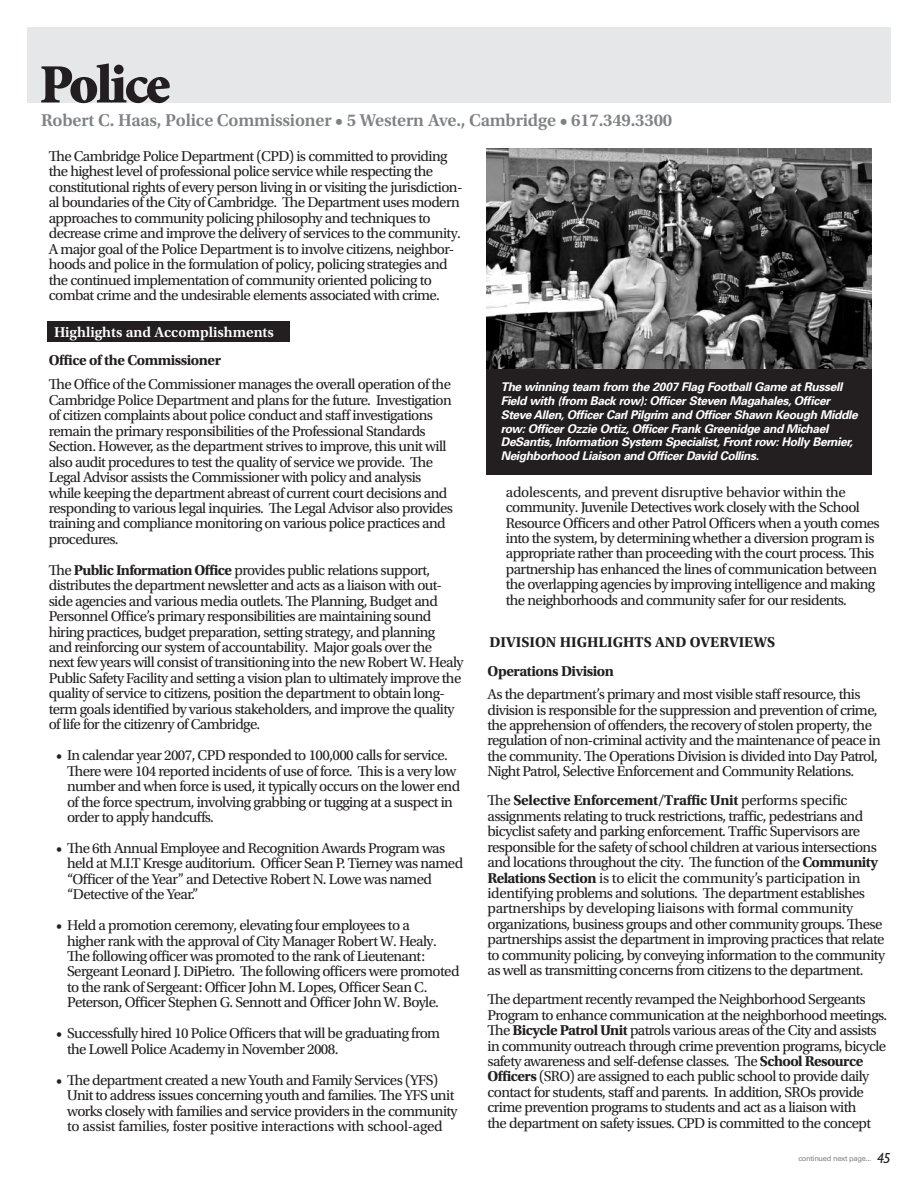
<style>
.page{position:relative;width:918px;height:1188px;background:#fff}
.page>*{position:absolute;margin:0;border:0;box-sizing:border-box;transform-origin:0 0}
.t1{font:900 55.5px "Minion Std";letter-spacing:-.04em;color:#231f20}
.t2{font:600 18px "Utopia Std";letter-spacing:-.01em;color:#808285}
.t3{font:15px/15.5px "Utopia Std";letter-spacing:-.04em;color:#231f20}
.t4{font:700 15px/29px "Utopia Std";color:#231f20}
.t5{font:600 15px "Utopia Std";color:#fff}
.t6{font:700 15px "Utopia Std";letter-spacing:-.025em;color:#231f20}
.t7{font:italic 14.7px "Gill Sans";color:#231f20}
.t8{font:italic 700 12px/13.8px "Univers";letter-spacing:-.03em;color:#fff}
.t9{font:7.5px "Univers";letter-spacing:-.04em;color:#808285}
.s1{font-weight:700}
</style>
<div class="page">
<div style="left:27px;top:27px;width:864px;height:76px;background:#e6e7e9"></div>
<img style="left:486px;top:148px;width:386px;height:221px">
<div style="left:486px;top:369px;width:386px;height:105px;background:#231f20"></div>
<div style="left:47px;top:321px;width:243px;height:20px;background:#231f20"></div>
<h1 class="t1" style="left:39px;top:57px;width:133px">Police</h1>
<p class="t2" style="left:41px;top:110px;width:633px">Robert C. Haas, Police Commissioner • 5 Western Ave., Cambridge • 617.349.3300</p>
<p class="t3" style="left:49px;top:149px;width:415px">The Cambridge Police Department (CPD) is committed to providing the highest level of professional police service while respecting the constitutional rights of every person living in or visiting the jurisdiction&shy;al boundaries of the City of Cambridge. The Department uses modern approaches to community policing philosophy and techniques to decrease crime and improve the delivery of services to the community.<br>A major goal of the Police Department is to involve citizens, neighbor&shy;hoods and police in the formulation of policy, policing strategies and the continued implementation of community oriented policing to combat crime and the undesirable elements associated with crime.</p>
<p class="t5" style="left:54px;top:323px;width:221px">Highlights and Accomplishments</p>
<p class="t6" style="left:49px;top:351px;width:174px">Office of the Commissioner</p>
<p class="t3" style="left:49px;top:377px;width:406px">The Office of the Commissioner manages the overall operation of the Cambridge Police Department and plans for the future. Investigation of citizen complaints about police conduct and staff investigations remain the primary responsibilities of the Professional Standards Section. However, as the department strives to improve, this unit will also audit procedures to test the quality of service we provide. The Legal Advisor assists the Commissioner with policy and analysis while keeping the department abreast of current court decisions and responding to various legal inquiries. The Legal Advisor also provides training and compliance monitoring on various police practices and procedures.</p>
<p class="t3" style="left:49px;top:562px;width:416px">The <span class="s1">Public Information Office</span> provides public relations support, distributes the department newsletter and acts as a liaison with out&shy;side agencies and various media outlets. The Planning, Budget and Personnel Office’s primary responsibilities are maintaining sound hiring practices, budget preparation, setting strategy, and planning<br>and reinforcing our system of accountability. Major goals over the<br>next few years will consist of transitioning into the new Robert W. Healy Public Safety Facility and setting a vision plan to ultimately improve the quality of service to citizens, position the department to obtain long&shy;term goals identified by various stakeholders, and improve the quality of life for the citizenry of Cambridge.</p>
<p class="t3" style="left:67px;top:748px;width:395px;text-indent:-11px">• In calendar year 2007, CPD responded to 100,000 calls for service.<br>There were 104 reported incidents of use of force. This is a very low number and when force is used, it typically occurs on the lower end of the force spectrum, involving grabbing or tugging at a suspect in order to apply handcuffs.</p>
<p class="t3" style="left:67px;top:841px;width:398px;text-indent:-11px">• The 6th Annual Employee and Recognition Awards Program was held at M.I.T Kresge auditorium. Officer Sean P. Tierney was named “Officer of the Year” and Detective Robert N. Lowe was named “Detective of the Year.”</p>
<p class="t3" style="left:67px;top:918px;width:394px;text-indent:-11px">• Held a promotion ceremony, elevating four employees to a<br>higher rank with the approval of City Manager Robert W. Healy.<br>The following officer was promoted to the rank of Lieutenant:<br>Sergeant Leonard J. DiPietro. The following officers were promoted to the rank of Sergeant: Officer John M. Lopes, Officer Sean C.<br>Peterson, Officer Stephen G. Sennott and Officer John W. Boyle.</p>
<p class="t3" style="left:67px;top:1026px;width:375px;text-indent:-11px">• Successfully hired 10 Police Officers that will be graduating from the Lowell Police Academy in November 2008.</p>
<p class="t3" style="left:67px;top:1072px;width:392px;text-indent:-11px">• The department created a new Youth and Family Services (YFS)<br>Unit to address issues concerning youth and families. The YFS unit works closely with families and service providers in the community to assist families, foster positive interactions with school-aged</p>
<p class="t8" style="left:501px;top:379px;width:359px">The winning team from the 2007 Flag Football Game at Russell Field with (from Back row): Officer Steven Magahales, Officer Steve Allen, Officer Carl Pilgrim and Officer Shawn Keough Middle row: Officer Ozzie Ortiz, Officer Frank Greenidge and Michael DeSantis, Information System Specialist, Front row: Holly Bernier, Neighborhood Liaison and Officer David Collins.</p>
<p class="t3" style="left:506px;top:484px;width:375px">adolescents, and prevent disruptive behavior within the community. Juvenile Detectives work closely with the School Resource Officers and other Patrol Officers when a youth comes into the system, by determining whether a diversion program is appropriate rather than proceeding with the court process. This partnership has enhanced the lines of communication between the overlapping agencies by improving intelligence and making the neighborhoods and community safer for our residents.</p>
<p class="t4" style="left:488px;top:628px;width:289px">DIVISION HIGHLIGHTS AND OVERVIEWS<br>Operations Division</p>
<p class="t3" style="left:488px;top:687px;width:395px">As the department’s primary and most visible staff resource, this division is responsible for the suppression and prevention of crime, the apprehension of offenders, the recovery of stolen property, the regulation of non-criminal activity and the maintenance of peace in the community. The Operations Division is divided into Day Patrol, Night Patrol, Selective Enforcement and Community Relations.</p>
<p class="t3" style="left:487px;top:793px;width:399px">The <span class="s1">Selective Enforcement/Traffic Unit</span> performs specific assignments relating to truck restrictions, traffic, pedestrians and bicyclist safety and parking enforcement. Traffic Supervisors are responsible for the safety of school children at various intersections and locations throughout the city. The function of the <span class="s1">Community Relations Section</span> is to elicit the community’s participation in identifying problems and solutions. The department establishes partnerships by developing liaisons with formal community organizations, business groups and other community groups. These partnerships assist the department in improving practices that relate to community policing, by conveying information to the community as well as transmitting concerns from citizens to the department.</p>
<p class="t3" style="left:487px;top:992px;width:401px">The department recently revamped the Neighborhood Sergeants Program to enhance communication at the neighborhood meetings.<br>The <span class="s1">Bicycle Patrol Unit</span> patrols various areas of the City and assists in community outreach through crime prevention programs, bicycle safety awareness and self-defense classes. The <span class="s1">School Resource Officers</span> (SRO) are assigned to each public school to provide daily contact for students, staff and parents. In addition, SROs provide crime prevention programs to students and act as a liaison with<br>the department on safety issues. CPD is committed to the concept</p>
<p class="t7" style="left:877px;top:1150px;width:16px">45</p>
<p class="t9" style="left:798px;top:1154px;width:74px">continued next page...</p>
</div>
